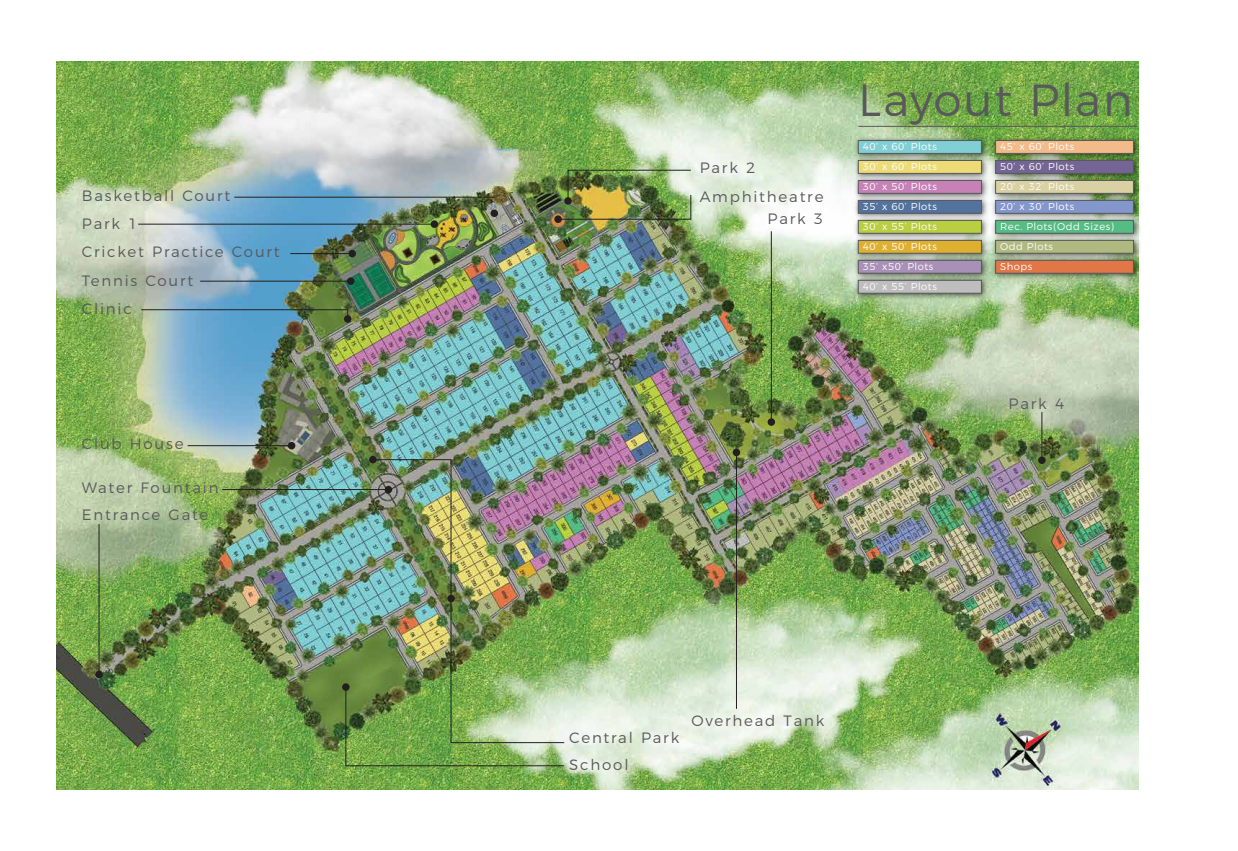
<style>
.page{position:relative;width:1238px;height:851px;background:#fff}
.page>*{position:absolute;margin:0;border:0;box-sizing:border-box;transform-origin:0 0}
.t1{font:300 45px "Montserrat";letter-spacing:.04em;color:#58595b}
.t2{font:300 15px/28.2px "Montserrat";letter-spacing:.12em;color:#58595b}
.t3{font:300 10px/20px "Montserrat";letter-spacing:.05em;color:#fff}
</style>
<div class="page">
<img style="left:57px;top:62px;width:1081px;height:727px">
<hr style="left:858px;top:126px;width:279px;height:1px;background:#58595b">
<img style="left:850px;top:133px;width:290px;height:172px">
<div style="left:858px;top:140px;width:123px;height:14px;background:#7fcfd5;border:1px solid #58595b"></div>
<div style="left:858px;top:160px;width:123px;height:14px;background:#eddc75;border:1px solid #58595b"></div>
<div style="left:858px;top:180px;width:123px;height:13px;background:#c681b7;border:1px solid #58595b"></div>
<div style="left:858px;top:200px;width:123px;height:13px;background:#53729e;border:1px solid #58595b"></div>
<div style="left:858px;top:220px;width:123px;height:13px;background:#bace42;border:1px solid #58595b"></div>
<div style="left:858px;top:240px;width:123px;height:13px;background:#dfb030;border:1px solid #58595b"></div>
<div style="left:858px;top:260px;width:123px;height:13px;background:#a890b7;border:1px solid #58595b"></div>
<div style="left:858px;top:280px;width:123px;height:13px;background:#bfbebe;border:1px solid #58595b"></div>
<div style="left:995px;top:140px;width:138px;height:14px;background:#f3bb89;border:1px solid #58595b"></div>
<div style="left:995px;top:160px;width:138px;height:14px;background:#746595;border:1px solid #58595b"></div>
<div style="left:995px;top:180px;width:138px;height:13px;background:#d9d1a3;border:1px solid #58595b"></div>
<div style="left:995px;top:200px;width:138px;height:13px;background:#8497cd;border:1px solid #58595b"></div>
<div style="left:995px;top:220px;width:138px;height:13px;background:#55bd84;border:1px solid #58595b"></div>
<div style="left:995px;top:240px;width:138px;height:13px;background:#b0b97f;border:1px solid #58595b"></div>
<div style="left:995px;top:260px;width:138px;height:13px;background:#e17647;border:1px solid #58595b"></div>
<div style="left:342px;top:683px;width:8px;height:7px;background:#231f20;border-radius:50%"></div>
<img style="left:345px;top:686px;width:220px;height:80px">
<div style="left:95px;top:670px;width:8px;height:8px;background:#231f20;border-radius:50%"></div>
<hr style="left:99px;top:524px;width:1px;height:150px;background:#231f20">
<hr style="left:222px;top:489px;width:166px;height:1px;background:#231f20">
<div style="left:369px;top:456px;width:8px;height:7px;background:#231f20;border-radius:50%"></div>
<img style="left:372px;top:458px;width:193px;height:285px">
<div style="left:430px;top:220px;width:8px;height:8px;background:#231f20;border-radius:50%"></div>
<hr style="left:138px;top:223px;width:296px;height:1px;background:#231f20">
<div style="left:490px;top:209px;width:8px;height:8px;background:#231f20;border-radius:50%"></div>
<hr style="left:234px;top:197px;width:260px;height:1px;background:#231f20">
<div style="left:348px;top:250px;width:8px;height:7px;background:#231f20;border-radius:50%"></div>
<hr style="left:290px;top:253px;width:62px;height:1px;background:#231f20">
<div style="left:347px;top:277px;width:7px;height:8px;background:#231f20;border-radius:50%"></div>
<div style="left:344px;top:315px;width:7px;height:7px;background:#231f20;border-radius:50%"></div>
<hr style="left:200px;top:280px;width:151px;height:1px;background:#231f20">
<svg style="left:140px;top:309px;width:209px;height:11px;background:#649299"></svg>
<div style="left:767px;top:418px;width:8px;height:8px;background:#231f20;border-radius:50%"></div>
<div style="left:733px;top:448px;width:7px;height:8px;background:#231f20;border-radius:50%"></div>
<hr style="left:771px;top:231px;width:1px;height:191px;background:#231f20">
<hr style="left:736px;top:452px;width:1px;height:256px;background:#231f20">
<div style="left:1038px;top:456px;width:7px;height:8px;background:#231f20;border-radius:50%"></div>
<hr style="left:1041px;top:412px;width:1px;height:48px;background:#231f20">
<svg style="left:554px;top:215px;width:8px;height:8px"></svg>
<img style="left:557px;top:169px;width:135px;height:51px">
<div style="left:288px;top:442px;width:7px;height:7px;background:#231f20;border-radius:50%"></div>
<hr style="left:188px;top:445px;width:104px;height:1px;background:#231f20">
<h2 class="t2" style="left:700px;top:152px;width:57px">Park 2</h2>
<h2 class="t2" style="left:82px;top:180px;width:150px">Basketball Court</h2>
<h2 class="t2" style="left:700px;top:185px;width:125px;line-height:21.9px;text-align:right">Amphitheatre<br>Park 3</h2>
<h2 class="t2" style="left:82px;top:208px;width:199px">Park 1<br>Cricket Practice Court<br>Tennis Court<br>Clinic</h2>
<h2 class="t2" style="left:82px;top:428px;width:103px">Club House</h2>
<h2 class="t2" style="left:82px;top:472px;width:138px">Water Fountain</h2>
<h2 class="t2" style="left:82px;top:499px;width:128px">Entrance Gate</h2>
<h1 class="t1" style="left:858px;top:65px;width:276px">Layout Plan</h1>
<p class="t3" style="left:863px;top:136px;width:75px">40’ x 60’ Plots<br>30‘ x 60’ Plots<br>30‘ x 50’ Plots<br>35‘ x 60’ Plots<br>30‘ x 55’ Plots<br>40‘ x 50’ Plots<br>35‘ x50’ Plots<br>40‘ x 55’ Plots</p>
<p class="t3" style="left:1000px;top:136px;width:115px">45‘ x 60’ Plots<br>50‘ x 60’ Plots<br>20‘ x 32’ Plots<br>20‘ x 30’ Plots<br>Rec. Plots(Odd Sizes)<br>Odd Plots<br>Shops</p>
<h2 class="t2" style="left:1008px;top:388px;width:57px">Park 4</h2>
<h2 class="t2" style="left:569px;top:721px;width:111px">Central Park</h2>
<h2 class="t2" style="left:569px;top:749px;width:61px">School</h2>
<h2 class="t2" style="left:691px;top:705px;width:134px">Overhead Tank</h2>
</div>
